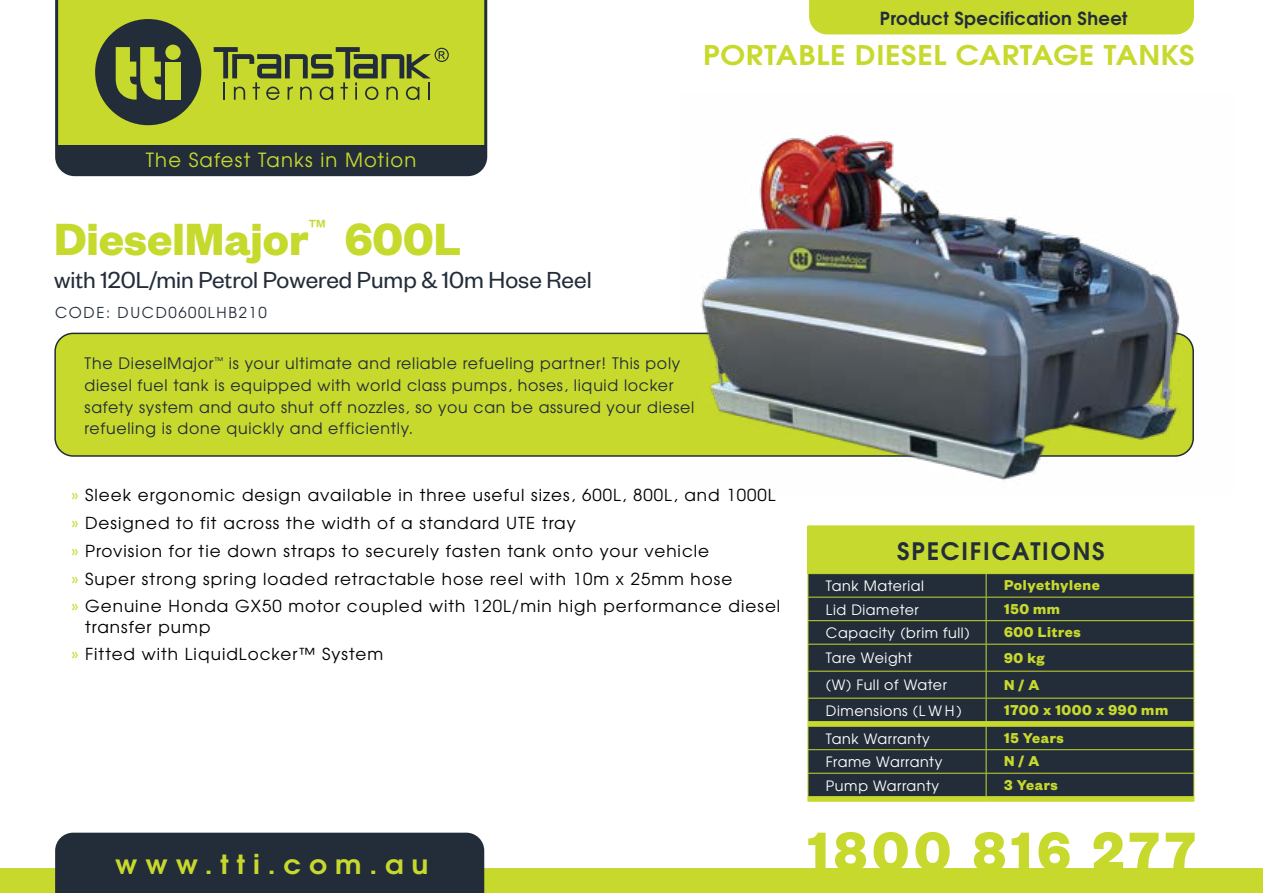
<style>
.page{position:relative;width:1263px;height:893px;background:#fff}
.page>*{position:absolute;margin:0;border:0;box-sizing:border-box;transform-origin:0 0}
.t1{font:700 60px "Founders Grotesk";letter-spacing:.08em;color:#c7d92d}
.t2{font:700 49.5px "Founders Grotesk";color:#c6d92d}
.t3{font:700 27px "Te X Gyre Adventor";letter-spacing:.02em;color:#c7d92d;scale:1.1 1}
.t4{font:700 26.25px "Te X Gyre Adventor";letter-spacing:.28em;color:#c7d92d;scale:1.07 1}
.t5{font:25.5px "Founders Grotesk";color:#232d39}
.t6{font:700 24px "Te X Gyre Adventor";letter-spacing:.075em;color:#232d39}
.t7{font:19.5px "Te X Gyre Adventor";letter-spacing:.06em;color:#c7d92d}
.t8{font:700 18px "Te X Gyre Adventor";letter-spacing:.02em;color:#232d39}
.t9{font:16.5px/27.8px "Te X Gyre Adventor";letter-spacing:.06em;color:#000}
.t10{font:15.75px/21.8px "Te X Gyre Adventor";letter-spacing:.045em;color:#232d39}
.t11{font:700 15.75px "Founders Grotesk";letter-spacing:.04em;color:#c7d92d}
.t12{font:15px "Te X Gyre Adventor";letter-spacing:.105em;color:#232d39}
.t13{font:14.25px "Te X Gyre Adventor";letter-spacing:.04em;color:#fff}
.s1{color:#c6d92f}
</style>
<div class="page">
<div style="left:0;top:869px;width:1263px;height:24px;background:#c7d92d"></div>
<div style="left:55px;top:833px;width:429px;height:60px;background:#232d39"></div>
<svg style="left:55px;top:0;width:432px;height:176px;background:#93a231"></svg>
<div style="left:809px;top:0;width:385px;height:34px;background:#c7d92d"></div>
<div style="left:55px;top:333px;width:1138px;height:123px;background:#c7d92d;border-radius:18px"></div>
<div style="left:54px;top:333px;width:1140px;height:124px;border:2px solid #232d39;border-radius:18px"></div>
<div style="left:808px;top:526px;width:386px;height:48px;background:#c6d92f"></div>
<hr style="left:807px;top:525px;width:179px;height:1px;background:#c6d92f">
<hr style="left:807px;top:526px;width:1px;height:47px;background:#c6d92f">
<hr style="left:986px;top:525px;width:208px;height:1px;background:#c6d92f">
<hr style="left:807px;top:573px;width:179px;height:1px;background:#c6d92f">
<svg style="left:807px;top:574px;width:387px;height:227px;background:#313b38"></svg>
<hr style="left:807px;top:801px;width:179px;height:1px;background:#c7d92d">
<hr style="left:986px;top:801px;width:208px;height:1px;background:#c7d92d">
<img style="left:679px;top:133px;width:515px;height:348px">
<p class="t8" style="left:880px;top:2px;width:249px">Product Specification Sheet</p>
<h3 class="t3" style="left:703px;top:32px;width:448px">PORTABLE DIESEL CARTAGE TANKS</h3>
<p class="t7" style="left:146px;top:145px;width:272px">The Safest Tanks in Motion</p>
<h2 class="t2" style="left:54px;top:207px;width:409px">DieselMajor<sup>™</sup> 600L</h2>
<h3 class="t5" style="left:54px;top:264px;width:539px">with 120L/min Petrol Powered Pump &amp; 10m Hose Reel</h3>
<p class="t12" style="left:55px;top:301px;width:213px">CODE: DUCD0600LHB210</p>
<p class="t10" style="left:85px;top:351px;width:611px">The DieselMajor<sup>™</sup> is your ultimate and reliable refueling partner! This poly diesel fuel tank is equipped with world class pumps, hoses, liquid locker safety system and auto shut off nozzles, so you can be assured your diesel refueling is done quickly and efficiently.</p>
<p class="t9" style="left:72px;top:480px;width:710px"><span class="s1">»</span> Sleek ergonomic design available in three useful sizes, 600L, 800L, and 1000L <span class="s1">»</span> Designed to fit across the width of a standard UTE tray<br><span class="s1">»</span> Provision for tie down straps to securely fasten tank onto your vehicle<br><span class="s1">»</span> Super strong spring loaded retractable hose reel with 10m x 25mm hose<br><span class="s1">»</span> Genuine Honda GX50 motor coupled with 120L/min high performance diesel</p>
<p class="t9" style="left:72px;top:612px;width:313px;text-indent:13px">transfer pump<br><span class="s1">»</span> Fitted with LiquidLocker™ System</p>
<h3 class="t4" style="left:115px;top:841px;width:294px">www.tti.com.au</h3>
<h3 class="t6" style="left:897px;top:530px;width:209px">SPECIFICATIONS</h3>
<p class="t13" style="left:826px;top:575px;width:100px">Tank Material</p>
<p class="t11" style="left:1004px;top:575px;width:97px">Polyethylene</p>
<p class="t13" style="left:826px;top:598px;width:94px">Lid Diameter</p>
<p class="t11" style="left:1004px;top:599px;width:57px">150 mm</p>
<p class="t13" style="left:826px;top:622px;width:145px">Capacity (brim full)</p>
<p class="t11" style="left:1004px;top:622px;width:78px">600 Litres</p>
<p class="t13" style="left:826px;top:647px;width:88px">Tare Weight</p>
<p class="t11" style="left:1004px;top:647px;width:42px">90 kg</p>
<p class="t13" style="left:826px;top:674px;width:123px">(W) Full of Water</p>
<p class="t11" style="left:1004px;top:674px;width:37px">N / A</p>
<p class="t13" style="left:826px;top:699px;width:137px">Dimensions (L W H)</p>
<p class="t11" style="left:1004px;top:700px;width:165px">1700 x 1000 x 990 mm</p>
<p class="t13" style="left:826px;top:727px;width:105px">Tank Warranty</p>
<p class="t11" style="left:1004px;top:728px;width:61px">15 Years</p>
<p class="t13" style="left:826px;top:751px;width:118px">Frame Warranty</p>
<p class="t11" style="left:1004px;top:751px;width:37px">N / A</p>
<p class="t13" style="left:826px;top:774px;width:115px">Pump Warranty</p>
<p class="t11" style="left:1004px;top:775px;width:55px">3 Years</p>
<h1 class="t1" style="left:808px;top:813px;width:389px">1800 816 277</h1>
</div>
